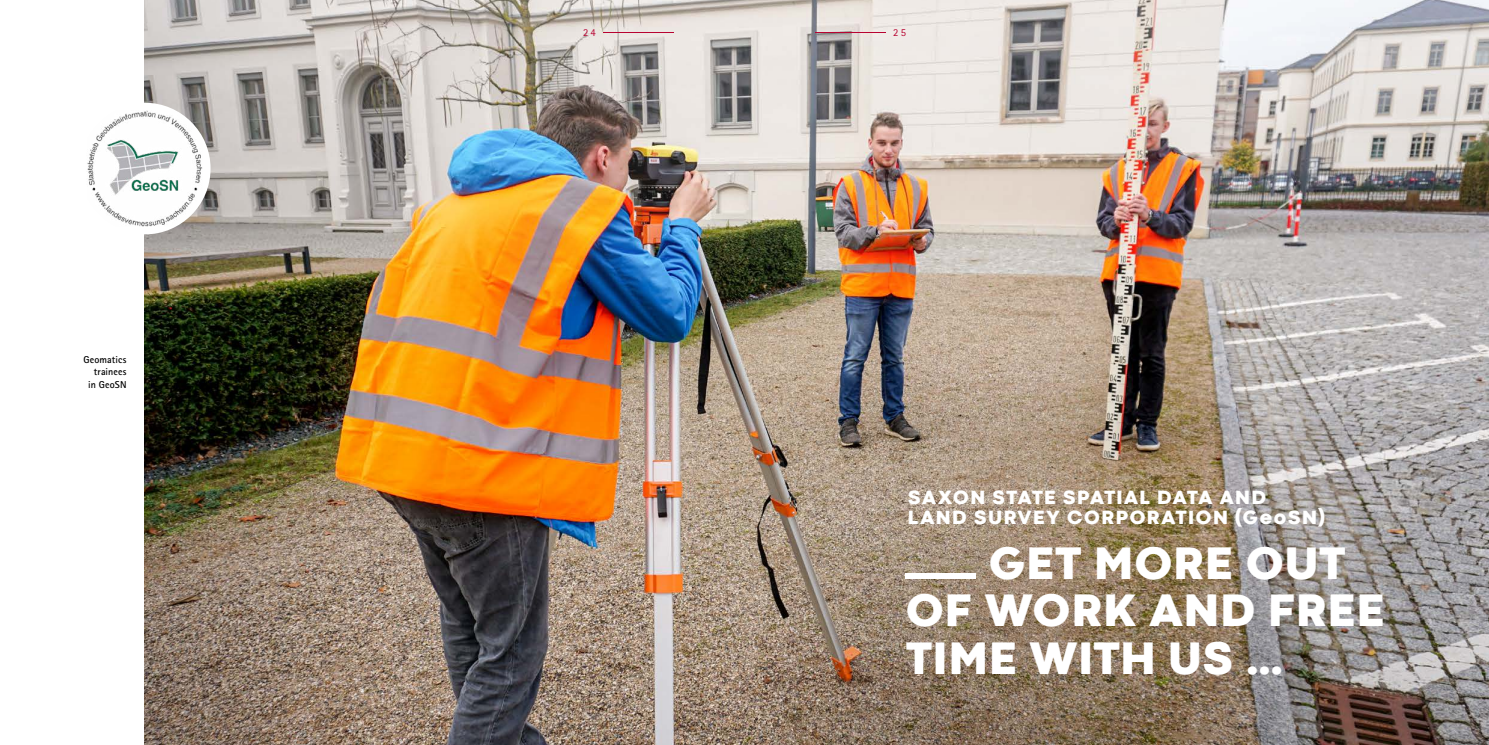
<style>
.page{position:relative;width:1489px;height:745px;background:#fff}
.page>*{position:absolute;margin:0;border:0;box-sizing:border-box;transform-origin:0 0}
.P_unter_H1{font:800 47.5px/47.5px "Codec Cold";letter-spacing:.015em;color:#fff}
.H1_mr{font:800 20px/20px "Codec Cold";letter-spacing:.055em;color:#fff}
.t1{font:10.62px "Rotis Sans Serif Pro";color:#b80331}
.t2{font:700 10px/12.5px "Rotis Sans Serif Pro";letter-spacing:.01em;color:#000;text-align:right}
</style>
<div class="page">
<img style="left:145px;top:0;width:1343px;height:744px">
<div style="left:79px;top:103px;width:131px;height:131px;background:#fff;border-radius:50%"></div>
<img style="left:87px;top:110px;width:116px;height:117px">
<hr style="left:815px;top:33px;width:71px;height:1px;background:#b80331">
<hr style="left:602px;top:33px;width:71px;height:1px;background:#b80331">
<div style="left:905px;top:573px;width:71px;height:5px;background:#fff"></div>
<p class="t2" style="left:84px;top:353px;width:44px">Geomatics trainees<br>in GeoSN</p>
<p class="t1" style="left:583px;top:26px;width:14px">24</p>
<p class="t1" style="left:893px;top:26px;width:14px">25</p>
<h1 class="H1_mr" style="left:907px;top:487px;width:419px">SAXON STATE SPATIAL DATA AND<br>LAND SURVEY CORPORATION (GeoSN)</h1>
<p class="P_unter_H1" style="left:905px;top:539px;width:481px;text-indent:83px">GET MORE OUT<br>OF WORK AND FREE<br>TIME WITH US …</p>
</div>
